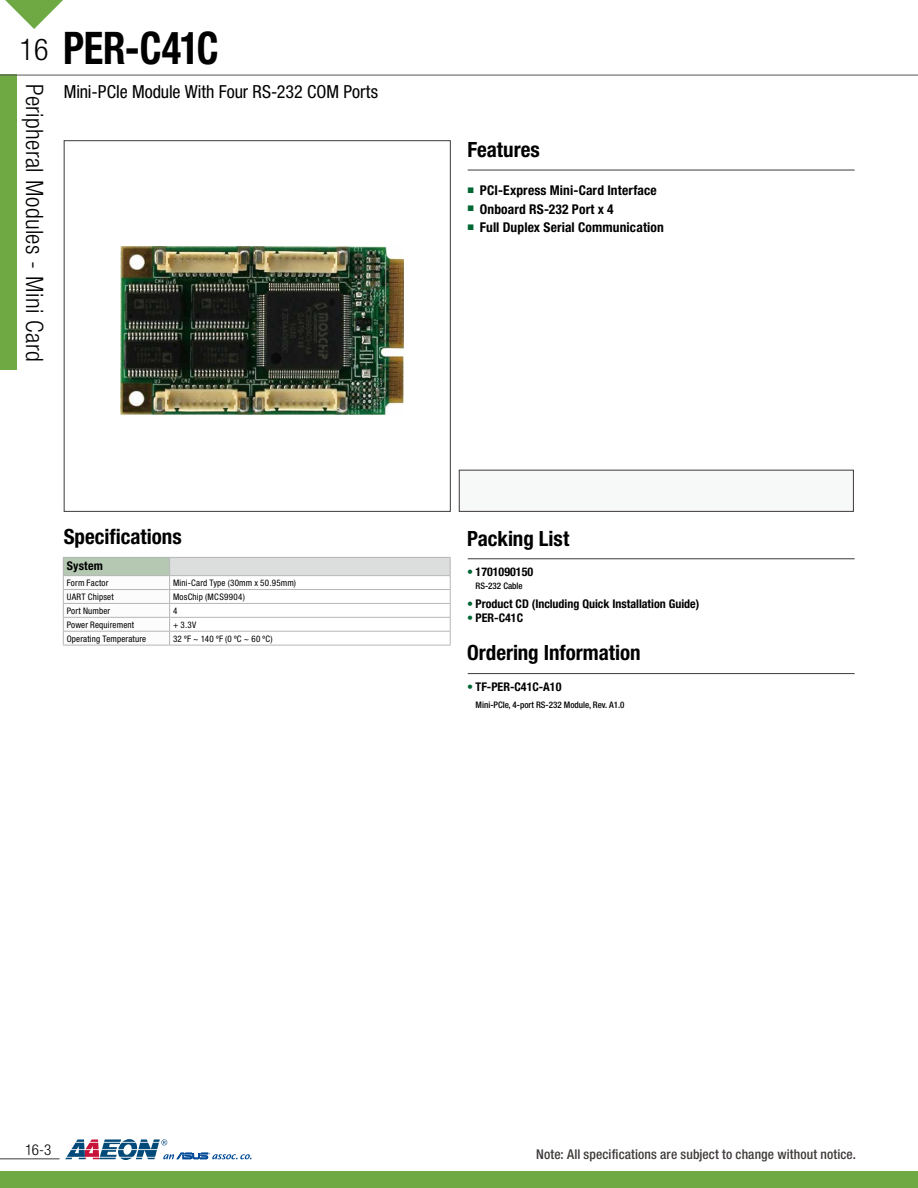
<style>
.page{position:relative;width:918px;height:1188px;background:#fff}
.page>*{position:absolute;margin:0;border:0;box-sizing:border-box;transform-origin:0 0}
.t1{font:700 condensed 45px "Helvetica Neue";letter-spacing:-.005em;color:#000;scale:.9 1}
.t2{font:300 condensed 30px "Helvetica Neue";color:#000}
.t3{font:300 condensed 24px "Helvetica Neue";letter-spacing:.015em;color:#000}
.t4{font:700 condensed 21px "Helvetica Neue";color:#000}
.t5{font:condensed 18px "Helvetica Neue";color:#000}
.t6{font:300 condensed 15px "Helvetica Neue";color:#000}
.t7{font:700 condensed 13.5px "Helvetica Neue";letter-spacing:.01em;color:#000}
.t8{font:500 condensed 13.5px "Helvetica Neue";letter-spacing:.01em;color:#3e3a39}
.t9{font:700 condensed 12px "Helvetica Neue";color:#000}
.t10{font:condensed 9px "Helvetica Neue";letter-spacing:.02em;color:#000}
.t11{font:500 condensed 9px "Helvetica Neue";color:#000}
.t12{font:condensed 9px "Helvetica Neue";letter-spacing:.04em;color:#000}
.s1{color:#006733}
</style>
<div class="page">
<div style="left:64px;top:140px;width:387px;height:372px;border:1px solid #3e3a39"></div>
<div style="left:459px;top:470px;width:395px;height:42px;background:#f7f8f8;border:1px solid #3e3a39"></div>
<hr style="left:63px;top:557px;width:106px;height:1px;background:#b5b6b6">
<hr style="left:169px;top:557px;width:282px;height:1px;background:#b5b6b6">
<hr style="left:63px;top:645px;width:106px;height:1px;background:#b5b6b6">
<svg style="left:63px;top:558px;width:388px;height:87px"></svg>
<hr style="left:169px;top:645px;width:282px;height:1px;background:#b5b6b6">
<img style="left:120px;top:247px;width:284px;height:167px">
<hr style="left:468px;top:170px;width:387px;height:1px;background:#3e3a39">
<hr style="left:468px;top:558px;width:387px;height:1px;background:#3e3a39">
<hr style="left:468px;top:673px;width:387px;height:1px;background:#3e3a39">
<div style="left:0;top:75px;width:17px;height:295px;background:#6fa943"></div>
<svg style="left:65px;top:1139px;width:187px;height:21px"></svg>
<hr style="left:0;top:75px;width:918px;height:1px;background:#595757">
<hr style="left:0;top:1158px;width:60px;height:1px;background:#3e3a39">
<div style="left:0;top:1172px;width:918px;height:16px;background:#6fa943"></div>
<svg style="left:5px;top:0;width:58px;height:29px"></svg>
<h2 class="t2" style="left:20px;top:32px;width:30px">16</h2>
<h3 class="t3" style="left:48px;top:84px;width:279px;rotate:90deg">Peripheral Modules - Mini Card</h3>
<h1 class="t1" style="left:63px;top:20px;width:174px">PER-C41C</h1>
<h3 class="t5" style="left:64px;top:81px;width:316px">Mini-PCIe Module With Four RS-232 COM Ports</h3>
<h3 class="t4" style="left:64px;top:524px;width:119px">Specifications</h3>
<h3 class="t9" style="left:67px;top:559px;width:38px">System</h3>
<p class="t10" style="left:67px;top:578px;width:43px">Form Factor</p>
<p class="t10" style="left:173px;top:578px;width:125px">Mini-Card Type (30mm x 50.95mm)</p>
<p class="t10" style="left:67px;top:592px;width:49px">UART Chipset</p>
<p class="t10" style="left:173px;top:592px;width:73px">MosChip (MCS9904)</p>
<p class="t10" style="left:67px;top:606px;width:45px">Port Number</p>
<p class="t10" style="left:173px;top:606px;width:6px">4</p>
<p class="t10" style="left:67px;top:619px;width:69px">Power Requirement</p>
<p class="t10" style="left:173px;top:619px;width:25px">+ 3.3V</p>
<p class="t10" style="left:67px;top:633px;width:81px">Operating Temperature</p>
<p class="t12" style="left:173px;top:633px;width:101px">32 ºF ~ 140 ºF (0 ºC ~ 60 ºC)</p>
<h3 class="t4" style="left:468px;top:136px;width:74px">Features</h3>
<h3 class="t7" style="left:467px;top:182px;width:191px"><sup>■</sup> PCI-Express Mini-Card Interface</h3>
<h3 class="t7" style="left:467px;top:201px;width:148px"><sup>■</sup> Onboard RS-232 Port x 4</h3>
<h3 class="t7" style="left:467px;top:219px;width:198px"><sup>■</sup> Full Duplex Serial Communication</h3>
<h3 class="t4" style="left:467px;top:525px;width:104px">Packing List</h3>
<h3 class="t9" style="left:467px;top:565px;width:68px"><span class="s1">•</span> 1701090150</h3>
<p class="t11" style="left:476px;top:581px;width:49px">RS-232 Cable</p>
<h3 class="t9" style="left:467px;top:596px;width:234px"><span class="s1">•</span> Product CD (Including Quick Installation Guide)</h3>
<h3 class="t9" style="left:467px;top:611px;width:58px"><span class="s1">•</span> PER-C41C</h3>
<h3 class="t4" style="left:467px;top:640px;width:175px">Ordering Information</h3>
<h3 class="t9" style="left:467px;top:679px;width:96px"><span class="s1">•</span> TF-PER-C41C-A10</h3>
<p class="t11" style="left:476px;top:700px;width:151px">Mini-PCIe, 4-port RS-232 Module, Rev. A1.0</p>
<h3 class="t6" style="left:25px;top:1141px;width:28px">16-3</h3>
<h3 class="t8" style="left:536px;top:1147px;width:321px">Note: All specifications are subject to change without notice.</h3>
</div>
